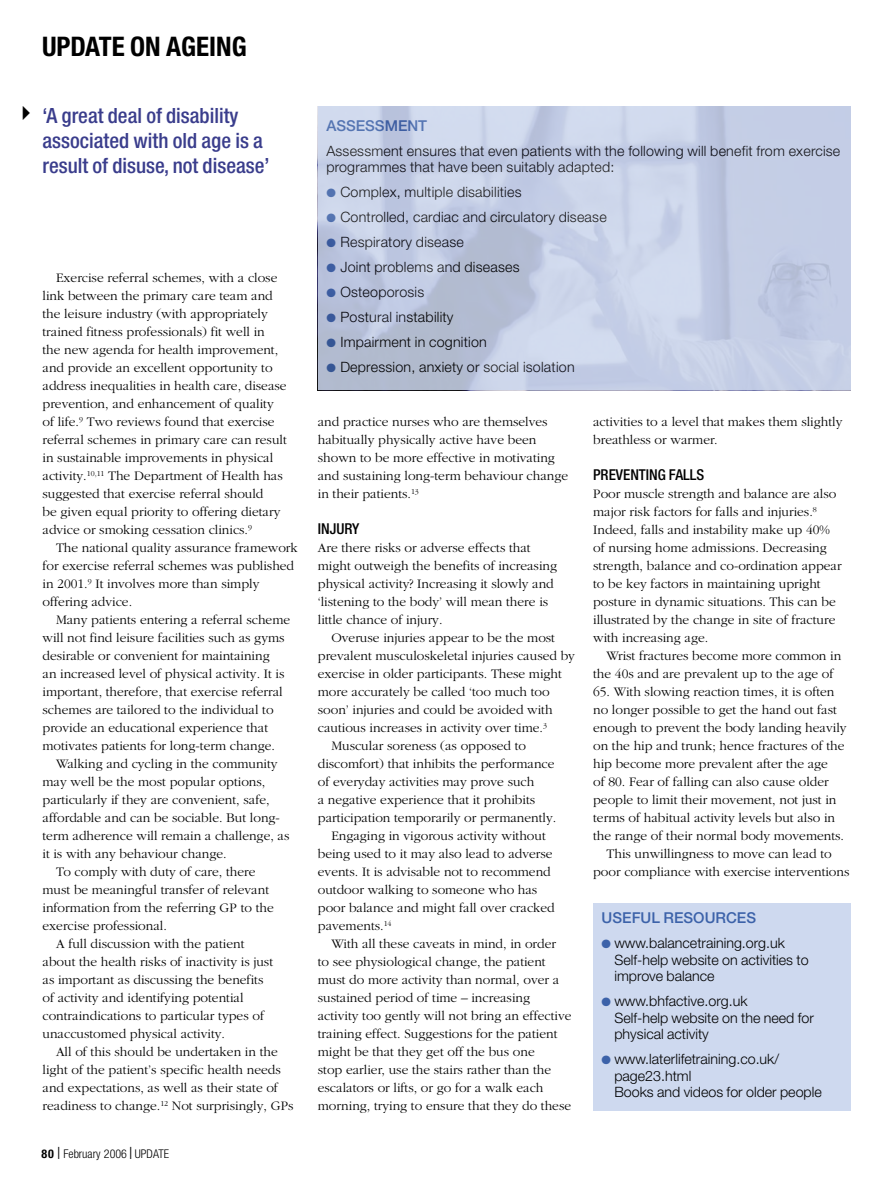
<style>
.page{position:relative;width:893px;height:1191px;background:#fff}
.page>*{position:absolute;margin:0;border:0;box-sizing:border-box;transform-origin:0 0}
.mh4{font:700 condensed 27px "Helvetica Neue";color:#000}
.qt{font:500 condensed 21px/25.3px "Helvetica Neue";color:#3a3d8c}
.bh1{font:500 15px "Helvetica Neue";color:#3c62a9}
.t1{font:500 condensed 15px "Helvetica Neue";color:#000}
.b1{font:300 14.25px/16.5px "Helvetica Neue";letter-spacing:.015em;color:#000}
.Body_text_indented{font:300 13.5px/18px "Garamond";color:#000}
.Body_text{font:300 13.5px/18px "Garamond";color:#000}
.t2{font:300 condensed 12px "Helvetica Neue";color:#000}
.s1{font-weight:700}
</style>
<div class="page">
<svg style="left:318px;top:106px;width:532px;height:284px;background:#c3cce3"></svg>
<div style="left:593px;top:903px;width:257px;height:207px;background:#ced9ef"></div>
<svg style="left:327px;top:189px;width:8px;height:8px"></svg>
<svg style="left:327px;top:214px;width:8px;height:8px"></svg>
<svg style="left:327px;top:239px;width:8px;height:8px"></svg>
<svg style="left:327px;top:264px;width:8px;height:8px"></svg>
<svg style="left:327px;top:289px;width:8px;height:8px"></svg>
<svg style="left:327px;top:314px;width:8px;height:8px"></svg>
<svg style="left:327px;top:339px;width:8px;height:8px"></svg>
<svg style="left:327px;top:364px;width:8px;height:8px"></svg>
<p class="mh4" style="left:42px;top:30px;width:206px">UPDATE ON AGEING</p>
<p class="qt" style="left:43px;top:102px;width:228px">‘A great deal of disability associated with old age is a result of disuse, not disease’</p>
<p class="Body_text_indented" style="left:43px;top:269px;width:246px;text-indent:14px">Exercise referral schemes, with a close link between the primary care team and the leisure industry (with appropriately trained fitness professionals) fit well in<br>the new agenda for health improvement, and provide an excellent opportunity to address inequalities in health care, disease prevention, and enhancement of quality of life.<sup>9</sup> Two reviews found that exercise referral schemes in primary care can result in sustainable improvements in physical activity.<sup>10,11</sup> The Department of Health has suggested that exercise referral should<br>be given equal priority to offering dietary advice or smoking cessation clinics.<sup>9</sup></p>
<p class="Body_text_indented" style="left:43px;top:539px;width:257px;text-indent:14px">The national quality assurance framework for exercise referral schemes was published in 2001.<sup>9</sup> It involves more than simply offering advice.</p>
<p class="Body_text_indented" style="left:43px;top:611px;width:249px;text-indent:14px">Many patients entering a referral scheme will not find leisure facilities such as gyms desirable or convenient for maintaining<br>an increased level of physical activity. It is important, therefore, that exercise referral schemes are tailored to the individual to provide an educational experience that motivates patients for long-term change.</p>
<p class="Body_text_indented" style="left:43px;top:755px;width:248px;text-indent:14px">Walking and cycling in the community may well be the most popular options, particularly if they are convenient, safe, affordable and can be sociable. But long&shy;term adherence will remain a challenge, as it is with any behaviour change.</p>
<p class="Body_text_indented" style="left:43px;top:863px;width:233px;text-indent:14px">To comply with duty of care, there must be meaningful transfer of relevant information from the referring GP to the exercise professional.</p>
<p class="Body_text_indented" style="left:43px;top:935px;width:232px;text-indent:14px">A full discussion with the patient about the health risks of inactivity is just as important as discussing the benefits of activity and identifying potential contraindications to particular types of unaccustomed physical activity.</p>
<p class="Body_text_indented" style="left:43px;top:1043px;width:253px;text-indent:14px">All of this should be undertaken in the light of the patient’s specific health needs and expectations, as well as their state of readiness to change.<sup>12</sup> Not surprisingly, GPs</p>
<p class="t2" style="left:42px;top:1147px;width:129px"><span class="s1">80</span> February 2006 UPDATE</p>
<p class="bh1" style="left:326px;top:116px;width:102px">ASSESSMENT</p>
<p class="b1" style="left:326px;top:142px;width:515px">Assessment ensures that even patients with the following will benefit from exercise programmes that have been suitably adapted:</p>
<p class="b1" style="left:340px;top:179px;width:268px;line-height:25px">Complex, multiple disabilities<br>Controlled, cardiac and circulatory disease<br>Respiratory disease<br>Joint problems and diseases<br>Osteoporosis<br>Postural instability<br>Impairment in cognition<br>Depression, anxiety or social isolation</p>
<p class="Body_text_indented" style="left:318px;top:413px;width:252px">and practice nurses who are themselves habitually physically active have been shown to be more effective in motivating and sustaining long-term behaviour change in their patients.<sup>13</sup></p>
<p class="t1" style="left:318px;top:520px;width:43px">INJURY</p>
<p class="Body_text" style="left:318px;top:539px;width:241px">Are there risks or adverse effects that might outweigh the benefits of increasing physical activity? Increasing it slowly and ‘listening to the body’ will mean there is little chance of injury.</p>
<p class="Body_text_indented" style="left:318px;top:629px;width:259px;text-indent:14px">Overuse injuries appear to be the most prevalent musculoskeletal injuries caused by exercise in older participants. These might more accurately be called ‘too much too soon’ injuries and could be avoided with cautious increases in activity over time.<sup>3</sup></p>
<p class="Body_text_indented" style="left:318px;top:737px;width:240px;text-indent:14px">Muscular soreness (as opposed to discomfort) that inhibits the performance of everyday activities may prove such<br>a negative experience that it prohibits participation temporarily or permanently.</p>
<p class="Body_text_indented" style="left:318px;top:827px;width:238px;text-indent:14px">Engaging in vigorous activity without being used to it may also lead to adverse events. It is advisable not to recommend outdoor walking to someone who has poor balance and might fall over cracked pavements.<sup>14</sup></p>
<p class="Body_text_indented" style="left:318px;top:935px;width:255px;text-indent:14px">With all these caveats in mind, in order<br>to see physiological change, the patient must do more activity than normal, over a sustained period of time – increasing activity too gently will not bring an effective training effect. Suggestions for the patient might be that they get off the bus one<br>stop earlier, use the stairs rather than the escalators or lifts, or go for a walk each morning, trying to ensure that they do these</p>
<p class="Body_text_indented" style="left:593px;top:413px;width:251px">activities to a level that makes them slightly breathless or warmer.</p>
<p class="t1" style="left:593px;top:466px;width:113px">PREVENTING FALLS</p>
<p class="Body_text" style="left:593px;top:485px;width:250px">Poor muscle strength and balance are also major risk factors for falls and injuries.<sup>8<br></sup>Indeed, falls and instability make up 40% of nursing home admissions. Decreasing strength, balance and co-ordination appear to be key factors in maintaining upright posture in dynamic situations. This can be illustrated by the change in site of fracture with increasing age.</p>
<p class="Body_text_indented" style="left:593px;top:647px;width:250px;text-indent:14px">Wrist fractures become more common in the 40s and are prevalent up to the age of</p>
<p class="Body_text_indented" style="left:593px;top:683px;width:255px">65. With slowing reaction times, it is often no longer possible to get the hand out fast enough to prevent the body landing heavily on the hip and trunk; hence fractures of the hip become more prevalent after the age<br>of 80. Fear of falling can also cause older people to limit their movement, not just in terms of habitual activity levels but also in the range of their normal body movements.</p>
<p class="Body_text_indented" style="left:593px;top:845px;width:258px;text-align:center">This unwillingness to move can lead to<br>poor compliance with exercise interventions</p>
<p class="bh1" style="left:602px;top:908px;width:156px">USEFUL RESOURCES</p>
<p class="b1" style="left:614px;top:934px;width:196px">www.balancetraining.org.uk<br>Self-help website on activities to improve balance</p>
<p class="b1" style="left:614px;top:992px;width:201px">www.bhfactive.org.uk<br>Self-help website on the need for physical activity</p>
<p class="b1" style="left:614px;top:1050px;width:209px">www.laterlifetraining.co.uk/ page23.html<br>Books and videos for older people</p>
</div>
